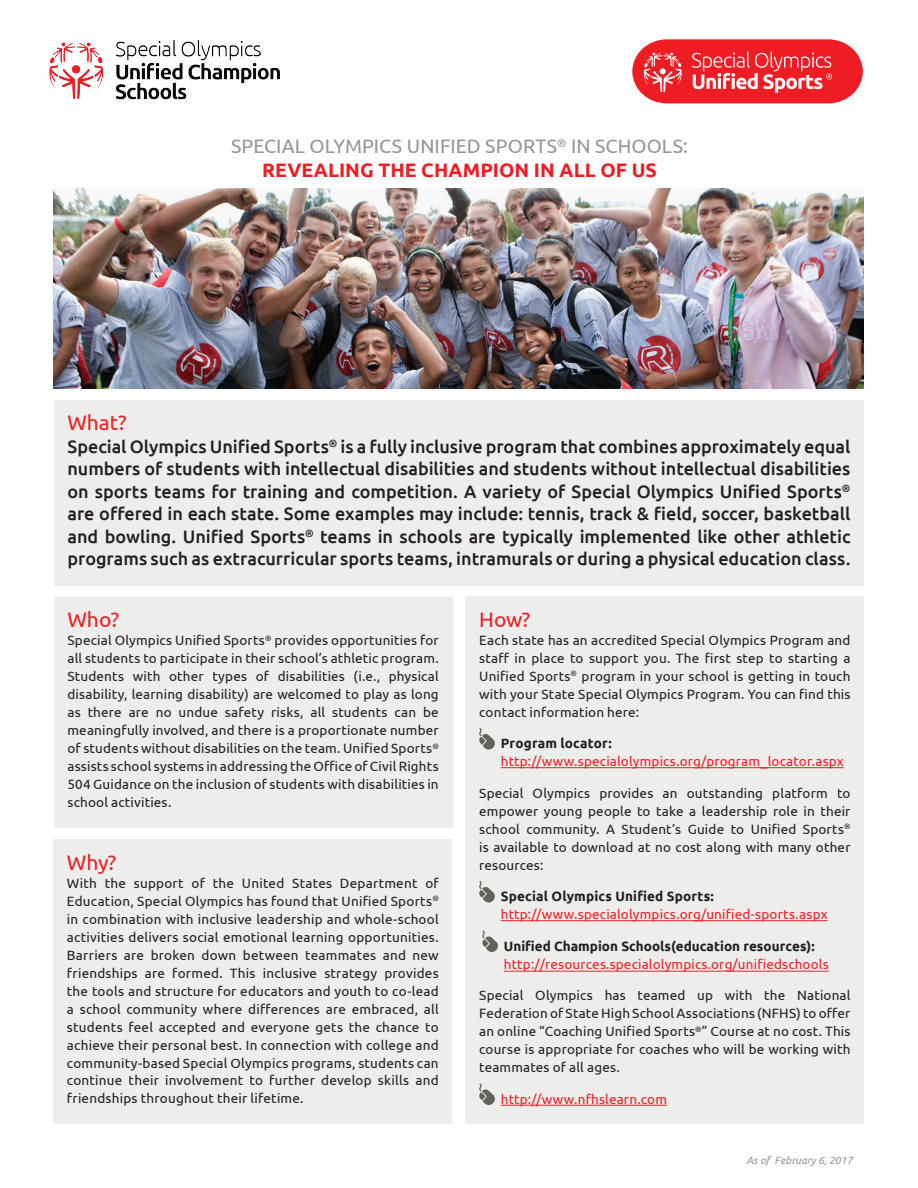
<style>
.page{position:relative;width:918px;height:1188px;background:#fff}
.page>*{position:absolute;margin:0;border:0;box-sizing:border-box;transform-origin:0 0}
.TITLE_RED{font:21px "Ubuntu";color:#ee1d23}
.TITLE_GRAY{font:19.5px "Ubuntu";letter-spacing:.005em;color:#939598}
.TITLE_GRAY-2{font:700 19.5px "Ubuntu";letter-spacing:.005em;color:#ee1d23}
.Body{font:500 18px/22.5px "Ubuntu";color:#231f20;text-align:justify}
.Body-2{font:13.5px/18px "Ubuntu";letter-spacing:.015em;color:#231f20;text-align:justify}
.Body-3{font:13.5px/18px "Ubuntu";letter-spacing:.01em;color:#ee1d23}
.t1{font:italic 10.5px "Ubuntu";color:#939598}
.s1{font-weight:700;color:#231f20}
</style>
<div class="page">
<div style="left:54px;top:401px;width:810px;height:185px;background:#ededeb"></div>
<div style="left:53px;top:840px;width:399px;height:284px;background:#ededeb"></div>
<div style="left:466px;top:597px;width:398px;height:527px;background:#ededeb"></div>
<hr style="left:501px;top:767px;width:343px;height:1px;background:#ee1d23">
<hr style="left:501px;top:920px;width:327px;height:1px;background:#ee1d23">
<hr style="left:501px;top:1105px;width:166px;height:1px;background:#ee1d23">
<svg style="left:479px;top:728px;width:16px;height:22px"></svg>
<svg style="left:479px;top:881px;width:16px;height:22px"></svg>
<svg style="left:482px;top:930px;width:16px;height:22px"></svg>
<svg style="left:479px;top:1083px;width:16px;height:22px"></svg>
<div style="left:54px;top:598px;width:398px;height:230px;background:#ededeb"></div>
<img style="left:53px;top:189px;width:811px;height:200px">
<img style="left:49px;top:40px;width:231px;height:60px">
<svg style="left:632px;top:39px;width:231px;height:64px;background:#f1484d"></svg>
<hr style="left:504px;top:971px;width:325px;height:1px;background:#ee1d23">
<p class="TITLE_GRAY" style="left:231px;top:134px;width:458px">SPECIAL OLYMPICS UNIFIED SPORTS<sup>®</sup> IN SCHOOLS:</p>
<p class="TITLE_GRAY-2" style="left:262px;top:158px;width:396px">REVEALING THE CHAMPION IN ALL OF US</p>
<p class="TITLE_RED" style="left:68px;top:410px;width:61px">What?</p>
<p class="Body" style="left:67px;top:435px;width:785px">Special Olympics Unified Sports<sup>®</sup> is a fully inclusive program that combines approximately equal numbers of students with intellectual disabilities and students without intellectual disabilities on sports teams for training and competition. A variety of Special Olympics Unified Sports<sup>® </sup>are offered in each state. Some examples may include: tennis, track &amp; field, soccer, basketball and bowling. Unified Sports<sup>®</sup> teams in schools are typically implemented like other athletic programs such as extracurricular sports teams, intramurals or during a physical education class.</p>
<p class="TITLE_RED" style="left:68px;top:607px;width:53px">Who?</p>
<p class="Body-2" style="left:68px;top:631px;width:373px">Special Olympics Unified Sports<sup>®</sup> provides opportunities for all students to participate in their school’s athletic program.<br>Students with other types of disabilities (i.e., physical disability, learning disability) are welcomed to play as long as there are no undue safety risks, all students can be meaningfully involved, and there is a proportionate number of students without disabilities on the team. Unified Sports<sup>® </sup>assists school systems in addressing the Office of Civil Rights 504 Guidance on the inclusion of students with disabilities in school activities.</p>
<p class="TITLE_RED" style="left:67px;top:849px;width:51px">Why?</p>
<p class="Body-2" style="left:67px;top:873px;width:373px">With the support of the United States Department of Education, Special Olympics has found that Unified Sports<sup>® </sup>in combination with inclusive leadership and whole-school activities delivers social emotional learning opportunities.<br>Barriers are broken down between teammates and new friendships are formed. This inclusive strategy provides the tools and structure for educators and youth to co-lead a school community where differences are embraced, all students feel accepted and everyone gets the chance to achieve their personal best. In connection with college and community-based Special Olympics programs, students can continue their involvement to further develop skills and friendships throughout their lifetime.</p>
<p class="TITLE_RED" style="left:479px;top:606px;width:53px">How?</p>
<p class="Body-2" style="left:479px;top:630px;width:373px">Each state has an accredited Special Olympics Program and staff in place to support you. The first step to starting a Unified Sports<sup>®</sup> program in your school is getting in touch with your State Special Olympics Program. You can find this contact information here:</p>
<p class="Body-3" style="left:501px;top:734px;width:344px"><span class="s1">Program locator: </span>http://www.specialolympics.org/program_locator.aspx</p>
<p class="Body-2" style="left:479px;top:783px;width:373px">Special Olympics provides an outstanding platform to empower young people to take a leadership role in their school community. A Student’s Guide to Unified Sports<sup>® </sup>is available to download at no cost along with many other resources:</p>
<p class="Body-3" style="left:501px;top:887px;width:328px"><span class="s1">Special Olympics Unified Sports: </span>http://www.specialolympics.org/unified-sports.aspx</p>
<p class="Body-3" style="left:504px;top:936px;width:326px"><span class="s1">Unified Champion Schools(education resources): </span>http://resources.specialolympics.org/unifiedschools</p>
<p class="Body-2" style="left:479px;top:986px;width:373px">Special Olympics has teamed up with the National Federation of State High School Associations (NFHS) to offer an online “Coaching Unified Sports<sup>®</sup>” Course at no cost. This course is appropriate for coaches who will be working with teammates of all ages.</p>
<p class="Body-3" style="left:501px;top:1089px;width:168px">http://www.nfhslearn.com</p>
<p class="t1" style="left:747px;top:1154px;width:108px">As of February 6, 2017</p>
</div>
